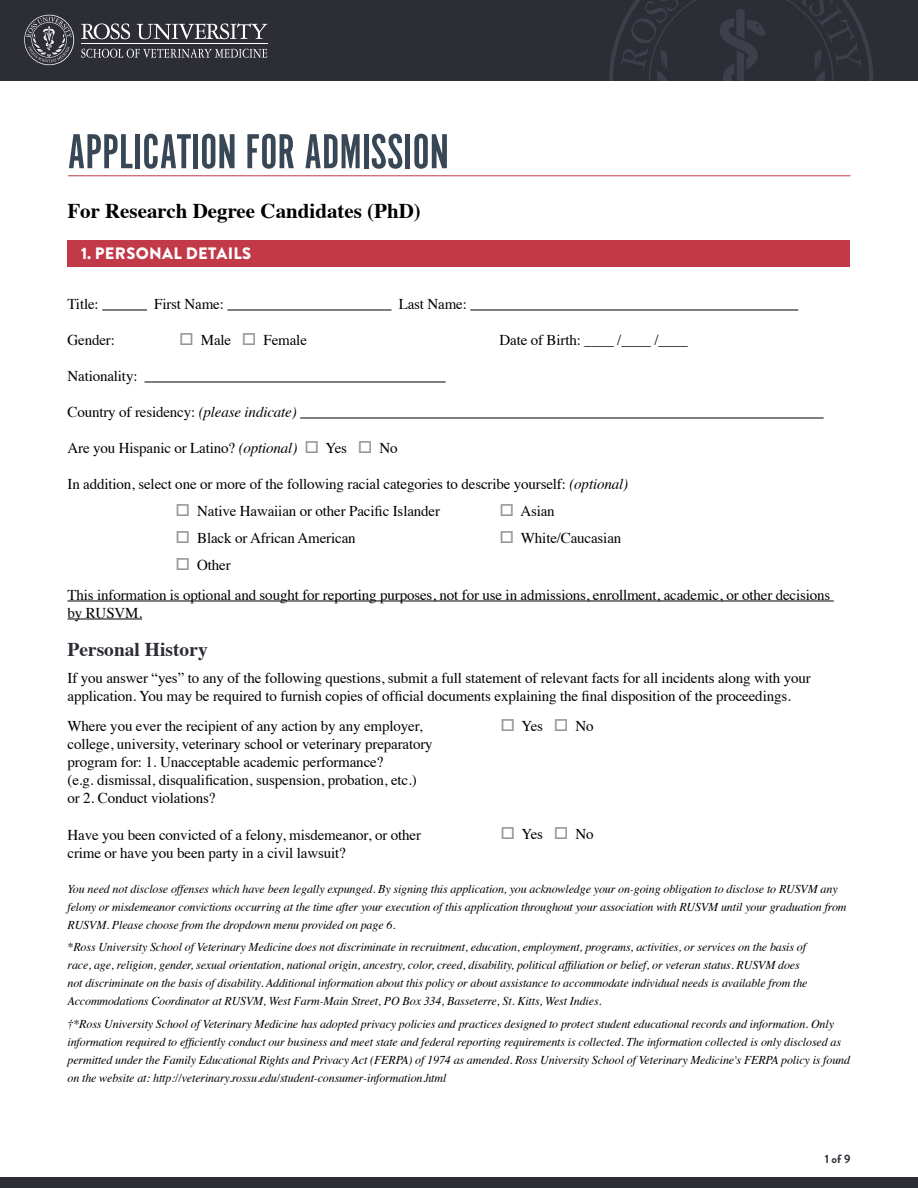
<style>
.page{position:relative;width:918px;height:1188px;background:#fff}
.page>*{position:absolute;margin:0;border:0;box-sizing:border-box;transform-origin:0 0}
.t1{font:51px "Alternate Got No 1 D";color:#374756}
.t2{font:700 21px "Times";color:#000}
.t3{font:700 19.5px "Times";color:#2c2d35}
.t4{font:900 16.5px "Brandon Grotesque";letter-spacing:.02em;color:#fff}
.t5{font:15px/18px "Times";letter-spacing:-.01em;color:#000}
.t6{font:italic 12px/18px "Times";letter-spacing:-.01em;color:#000}
.t7{font:700 12px "Brandon Grotesque";color:#2c2d35}
.s1{color:#939598}
.s2{font-style:italic}
</style>
<div class="page">
<div style="left:0;top:0;width:918px;height:81px;background:#2c2d35"></div>
<svg style="left:609px;top:0;width:264px;height:81px"></svg>
<svg style="left:81px;top:23px;width:49px;height:16px"></svg>
<svg style="left:137px;top:23px;width:130px;height:17px"></svg>
<hr style="left:81px;top:43px;width:187px;height:1px;background:#fff">
<svg style="left:81px;top:49px;width:186px;height:9px"></svg>
<svg style="left:24px;top:15px;width:50px;height:50px"></svg>
<hr style="left:68px;top:175px;width:782px;height:1px;background:#c23948">
<div style="left:0;top:1177px;width:918px;height:11px;background:#2c2d35"></div>
<div style="left:68px;top:240px;width:782px;height:27px;background:#c23948"></div>
<hr style="left:102px;top:310px;width:45px;height:1px;background:#000">
<hr style="left:227px;top:310px;width:165px;height:1px;background:#000">
<hr style="left:470px;top:310px;width:328px;height:1px;background:#000">
<hr style="left:145px;top:382px;width:301px;height:1px;background:#000">
<hr style="left:300px;top:418px;width:524px;height:1px;background:#000">
<hr style="left:68px;top:601px;width:766px;height:1px;background:#000">
<hr style="left:68px;top:619px;width:74px;height:1px;background:#000">
<h1 class="t1" style="left:68px;top:126px;width:383px">APPLICATION FOR ADMISSION</h1>
<h2 class="t2" style="left:68px;top:191px;width:355px">For Research Degree Candidates (PhD)</h2>
<h3 class="t4" style="left:81px;top:242px;width:172px">1. PERSONAL DETAILS</h3>
<p class="t5" style="left:68px;top:294px;width:33px">Title:</p>
<p class="t5" style="left:154px;top:294px;width:71px">First Name:</p>
<p class="t5" style="left:399px;top:294px;width:70px">Last Name:</p>
<p class="t5" style="left:67px;top:330px;width:49px">Gender:</p>
<p class="t5" style="left:179px;top:330px;width:129px"><span class="s1">□</span> Male <span class="s1">□</span> Female</p>
<p class="t5" style="left:500px;top:330px;width:190px">Date of Birth: ____ /____ /____</p>
<p class="t5" style="left:68px;top:366px;width:72px">Nationality:</p>
<p class="t5" style="left:68px;top:402px;width:231px">Country of residency: <span class="s2">(please indicate)</span></p>
<p class="t5" style="left:68px;top:438px;width:332px">Are you Hispanic or Latino? <span class="s2">(optional)</span> <span class="s1">□</span> Yes <span class="s1">□</span> No</p>
<p class="t5" style="left:67px;top:474px;width:562px">In addition, select one or more of the following racial categories to describe yourself: <span class="s2">(optional)</span></p>
<p class="t5" style="left:176px;top:501px;width:266px"><span class="s1">□</span> Native Hawaiian or other Pacific Islander</p>
<p class="t5" style="left:500px;top:501px;width:57px"><span class="s1">□</span> Asian</p>
<p class="t5" style="left:176px;top:528px;width:182px"><span class="s1">□</span> Black or African American</p>
<p class="t5" style="left:500px;top:528px;width:123px"><span class="s1">□</span> White/Caucasian</p>
<p class="t5" style="left:68px;top:549px;width:764px;line-height:30px;text-indent:108px"><span class="s1">□</span> Other<br>This information is optional and sought for reporting purposes, not for use in admissions, enrollment, academic, or other decisions</p>
<p class="t5" style="left:68px;top:603px;width:76px">by RUSVM.</p>
<h3 class="t3" style="left:68px;top:631px;width:142px">Personal History</h3>
<p class="t5" style="left:68px;top:668px;width:745px">If you answer “yes” to any of the following questions, submit a full statement of relevant facts for all incidents along with your application. You may be required to furnish copies of official documents explaining the final disposition of the proceedings.</p>
<p class="t5" style="left:68px;top:716px;width:367px">Where you ever the recipient of any action by any employer, college, university, veterinary school or veterinary preparatory program for: 1. Unacceptable academic performance?<br>(e.g. dismissal, disqualification, suspension, probation, etc.)<br>or 2. Conduct violations?</p>
<p class="t5" style="left:68px;top:825px;width:355px">Have you been convicted of a felony, misdemeanor, or other crime or have you been party in a civil lawsuit?</p>
<p class="t5" style="left:500px;top:715px;width:95px"><span class="s1">□</span> Yes <span class="s1">□</span> No</p>
<p class="t5" style="left:500px;top:824px;width:95px"><span class="s1">□</span> Yes <span class="s1">□</span> No</p>
<p class="t6" style="left:68px;top:879px;width:781px">You need not disclose offenses which have been legally expunged. By signing this application, you acknowledge your on-going obligation to disclose to RUSVM any felony or misdemeanor convictions occurring at the time after your execution of this application throughout your association with RUSVM until your graduation from<br>RUSVM. Please choose from the dropdown menu provided on page 6.</p>
<p class="t6" style="left:68px;top:938px;width:742px">*Ross University School of Veterinary Medicine does not discriminate in recruitment, education, employment, programs, activities, or services on the basis of race, age, religion, gender, sexual orientation, national origin, ancestry, color, creed, disability, political affiliation or belief, or veteran status. RUSVM does not discriminate on the basis of disability. Additional information about this policy or about assistance to accommodate individual needs is available from the Accommodations Coordinator at RUSVM, West Farm-Main Street, PO Box 334, Basseterre, St. Kitts, West Indies.</p>
<p class="t6" style="left:68px;top:1014px;width:784px">†*Ross University School of Veterinary Medicine has adopted privacy policies and practices designed to protect student educational records and information. Only information required to efficiently conduct our business and meet state and federal reporting requirements is collected. The information collected is only disclosed as permitted under the Family Educational Rights and Privacy Act (FERPA) of 1974 as amended. Ross University School of Veterinary Medicine's FERPA policy is found on the website at: http://veterinary.rossu.edu/student-consumer-information.html</p>
<p class="t7" style="left:825px;top:1150px;width:27px">1 of 9</p>
</div>
